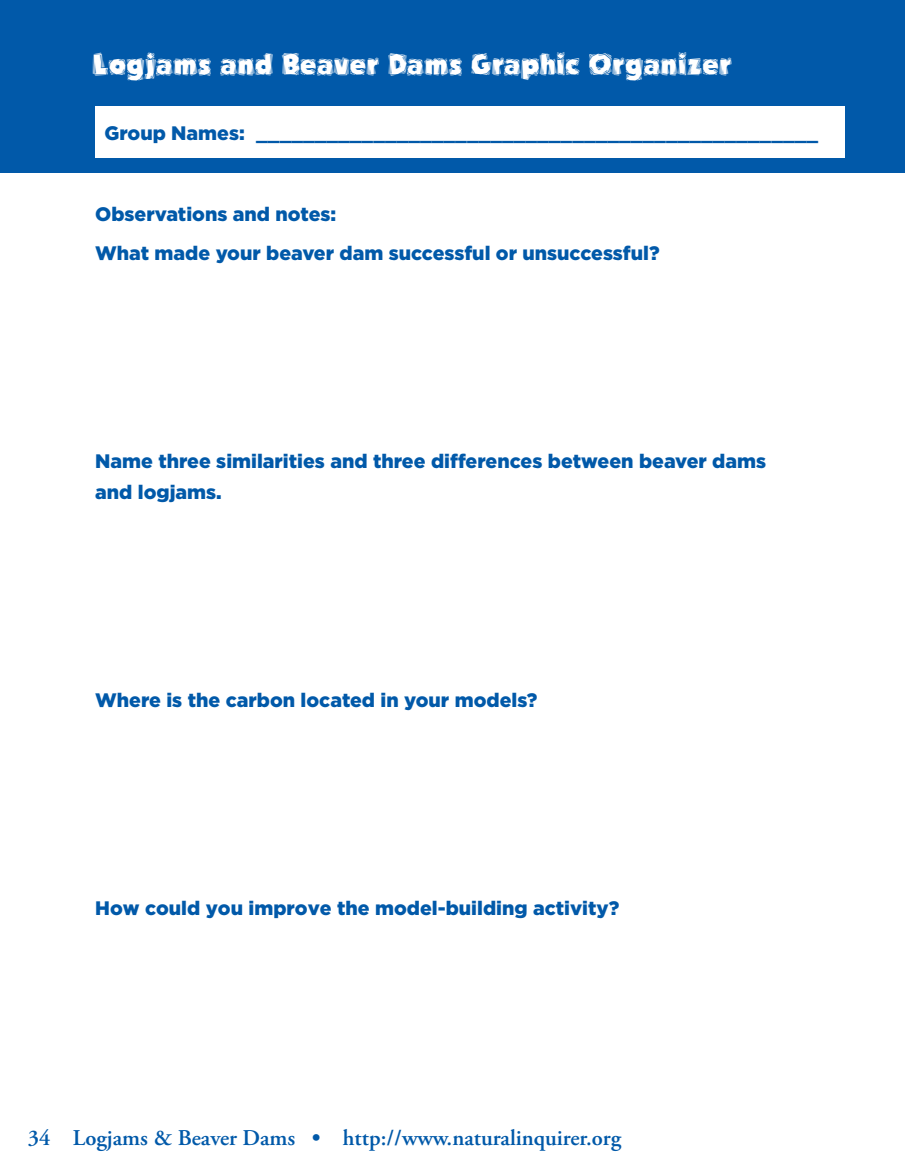
<style>
.page{position:relative;width:905px;height:1175px;background:#fff}
.page>*{position:absolute;margin:0;border:0;box-sizing:border-box;transform-origin:0 0}
.smoke_subtitle{font:30px "Carver ICG";color:#fff}
.t1{font:600 22.5px "Adobe Garamond Pro";color:#0159a9}
.bold_questions{font:900 19.5px/31.5px "Gotham";color:#0159a9}
</style>
<div class="page">
<div style="left:0;top:0;width:904px;height:173px;background:#0159a9"></div>
<div style="left:95px;top:106px;width:749px;height:51px;background:#fff"></div>
<p class="smoke_subtitle" style="left:92px;top:45px;width:641px">Logjams and Beaver Dams Graphic Organizer</p>
<p class="bold_questions" style="left:104px;top:117px;width:715px">Group Names: ________________________________________________</p>
<p class="bold_questions" style="left:95px;top:198px;width:242px">Observations and notes:</p>
<p class="bold_questions" style="left:95px;top:237px;width:566px">What made your beaver dam successful or unsuccessful?</p>
<p class="bold_questions" style="left:95px;top:445px;width:672px">Name three similarities and three differences between beaver dams and logjams.</p>
<p class="bold_questions" style="left:95px;top:684px;width:443px">Where is the carbon located in your models?</p>
<p class="bold_questions" style="left:95px;top:892px;width:525px">How could you improve the model-building activity?</p>
<p class="t1" style="left:28px;top:1124px;width:595px">34 Logjams &amp; Beaver Dams • http://www.naturalinquirer.org</p>
</div>
